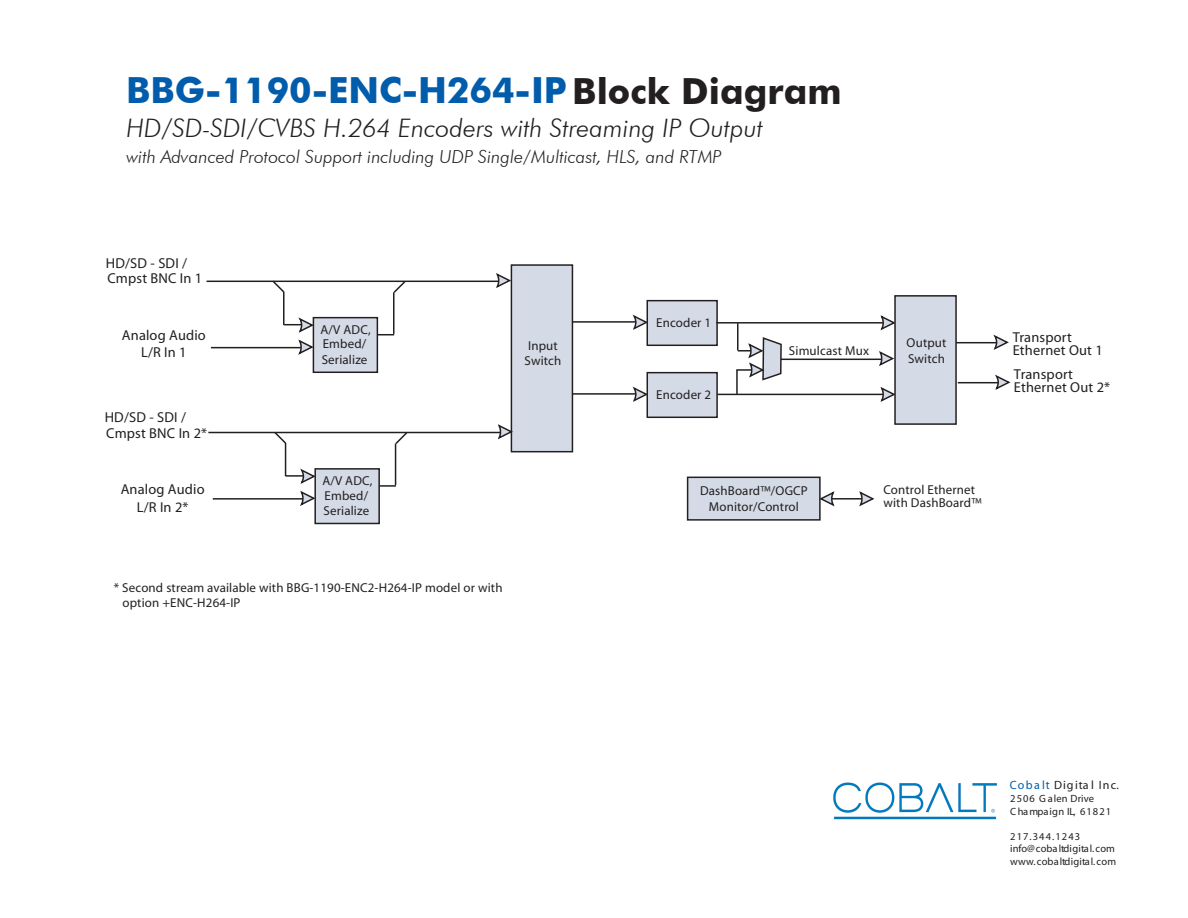
<style>
.page{position:relative;width:1188px;height:918px;background:#fff}
.page>*{position:absolute;margin:0;border:0;box-sizing:border-box;transform-origin:0 0}
.t1{font:700 36px "Futura BT";color:#015dab}
.t2{font:italic 300 25.5px "Futura BT";color:#231f20}
.t3{font:italic 300 18px "Futura BT";color:#231f20}
.t4{font:14.4px/17.4px "Myriad";letter-spacing:.01em;color:#231f20}
.t5{font:12.9px/15px "Myriad";letter-spacing:.01em;color:#231f20}
.t6{font:12.9px/15.6px "Myriad";letter-spacing:.01em;color:#221f20;text-align:center}
.t7{font:12px "Myriad";letter-spacing:.085em;color:#231f20}
.t8{font:10.5px/12.6px "Myriad";letter-spacing:.03em;color:#231f20}
.t9{font:10.5px/12.6px "Myriad";letter-spacing:.06em;color:#231f20}
.s1{color:#231f20}
.s2{color:#015dab}
</style>
<div class="page">
<div style="left:687px;top:477px;width:134px;height:44px;background:#d4dbe6;border:2px solid #231f20"></div>
<hr style="left:821px;top:498px;width:47px;height:2px;background:#231f20">
<svg style="left:858px;top:491px;width:17px;height:16px"></svg>
<svg style="left:819px;top:490px;width:17px;height:18px"></svg>
<div style="left:511px;top:264px;width:62px;height:188px;background:#d4dbe6;border:2px solid #231f20"></div>
<div style="left:647px;top:300px;width:71px;height:46px;background:#d4dbe6;border:2px solid #231f20"></div>
<svg style="left:495px;top:272px;width:17px;height:18px"></svg>
<hr style="left:716px;top:322px;width:176px;height:2px;background:#231f20">
<svg style="left:879px;top:315px;width:15px;height:16px"></svg>
<div style="left:313px;top:317px;width:65px;height:56px;background:#d4dbe6;border:2px solid #231f20"></div>
<hr style="left:207px;top:281px;width:292px;height:1px;background:#231f20">
<hr style="left:573px;top:321px;width:63px;height:2px;background:#231f20">
<svg style="left:631px;top:313px;width:17px;height:18px"></svg>
<hr style="left:211px;top:347px;width:90px;height:1px;background:#231f20">
<svg style="left:378px;top:334px;width:16px;height:1px"></svg>
<hr style="left:393px;top:292px;width:2px;height:42px;background:#231f20">
<svg style="left:284px;top:316px;width:30px;height:41px"></svg>
<hr style="left:283px;top:292px;width:2px;height:33px;background:#231f20">
<svg style="left:271px;top:280px;width:15px;height:14px"></svg>
<div style="left:647px;top:372px;width:71px;height:46px;background:#d4dbe6;border:2px solid #231f20"></div>
<hr style="left:572px;top:393px;width:64px;height:2px;background:#231f20">
<svg style="left:631px;top:385px;width:17px;height:18px"></svg>
<hr style="left:738px;top:350px;width:22px;height:2px;background:#231f20">
<hr style="left:736px;top:369px;width:25px;height:2px;background:#231f20">
<svg style="left:747px;top:337px;width:36px;height:44px"></svg>
<hr style="left:717px;top:394px;width:175px;height:1px;background:#231f20">
<svg style="left:879px;top:387px;width:15px;height:15px"></svg>
<hr style="left:737px;top:323px;width:2px;height:27px;background:#231f20">
<hr style="left:736px;top:370px;width:2px;height:25px;background:#231f20">
<div style="left:894px;top:295px;width:63px;height:130px;background:#d4dbe6;border:2px solid #231f20"></div>
<svg style="left:878px;top:350px;width:17px;height:18px"></svg>
<hr style="left:781px;top:359px;width:101px;height:1px;background:#231f20">
<hr style="left:956px;top:342px;width:41px;height:1px;background:#231f20">
<svg style="left:992px;top:334px;width:17px;height:16px"></svg>
<hr style="left:958px;top:382px;width:40px;height:1px;background:#231f20">
<svg style="left:993px;top:374px;width:18px;height:16px"></svg>
<svg style="left:392px;top:280px;width:15px;height:14px"></svg>
<svg style="left:497px;top:423px;width:16px;height:18px"></svg>
<div style="left:314px;top:468px;width:66px;height:56px;background:#d4dbe6;border:2px solid #231f20"></div>
<hr style="left:208px;top:432px;width:292px;height:1px;background:#231f20">
<hr style="left:213px;top:498px;width:90px;height:2px;background:#231f20">
<svg style="left:379px;top:485px;width:17px;height:2px"></svg>
<hr style="left:395px;top:444px;width:1px;height:41px;background:#231f20">
<svg style="left:286px;top:467px;width:30px;height:41px"></svg>
<hr style="left:285px;top:443px;width:1px;height:33px;background:#231f20">
<svg style="left:273px;top:431px;width:15px;height:14px"></svg>
<svg style="left:394px;top:431px;width:15px;height:15px"></svg>
<img style="left:833px;top:782px;width:164px;height:38px">
<h1 class="t1" style="left:126px;top:69px;width:717px">BBG-1190-ENC-H264-IP<span class="s1">Block Diagram</span></h1>
<h3 class="t3" style="left:127px;top:145px;width:597px">with Advanced Protocol Support including UDP Single/Multicast, HLS, and RTMP</h3>
<h2 class="t2" style="left:127px;top:112px;width:638px">HD/SD-SDI/CVBS H.264 Encoders with Streaming IP Output</h2>
<p class="t4" style="left:106px;top:256px;width:98px;line-height:15.5px">HD/SD - SDI /<br>Cmpst BNC In 1</p>
<p class="t4" style="left:122px;top:327px;width:85px;text-align:center">Analog Audio<br>L/R In 1</p>
<p class="t4" style="left:105px;top:409px;width:104px;line-height:16.2px">HD/SD - SDI /<br>Cmpst BNC In 2*</p>
<p class="t4" style="left:121px;top:481px;width:85px;text-align:center">Analog Audio<br>L/R In 2*</p>
<p class="t5" style="left:321px;top:322px;width:52px">A/V ADC,<br>Embed/<br>Serialize</p>
<p class="t5" style="left:322px;top:474px;width:52px">A/V ADC,<br>Embed/<br>Serialize</p>
<p class="t5" style="left:525px;top:338px;width:38px">Input<br>Switch</p>
<p class="t5" style="left:123px;top:581px;width:382px;text-indent:-9px">* Second stream available with BBG-1190-ENC2-H264-IP model or with option +ENC-H264-IP</p>
<p class="t5" style="left:656px;top:316px;width:57px">Encoder 1</p>
<p class="t5" style="left:656px;top:388px;width:57px">Encoder 2</p>
<p class="t6" style="left:789px;top:344px;width:82px">Simulcast Mux</p>
<p class="t5" style="left:907px;top:336px;width:41px">Output<br>Switch</p>
<p class="t4" style="left:1013px;top:331px;width:92px;line-height:13.2px">Transport<br>Ethernet Out 1</p>
<p class="t4" style="left:1014px;top:368px;width:98px;line-height:13.2px">Transport<br>Ethernet Out 2*</p>
<p class="t6" style="left:700px;top:483px;width:109px">DashBoard™/OGCP<br>Monitor/Control</p>
<p class="t6" style="left:883px;top:484px;width:100px;line-height:13.2px;text-align:left">Control Ethernet with DashBoard™</p>
<p class="t7" style="left:1010px;top:780px;width:111px"><span class="s2">Cobalt</span> Digital Inc.</p>
<p class="t9" style="left:1010px;top:793px;width:103px">2506 Galen Drive<br>Champaign IL, 61821</p>
<p class="t8" style="left:1010px;top:831px;width:107px">217.344.1243 info@cobaltdigital.com www.cobaltdigital.com</p>
</div>
